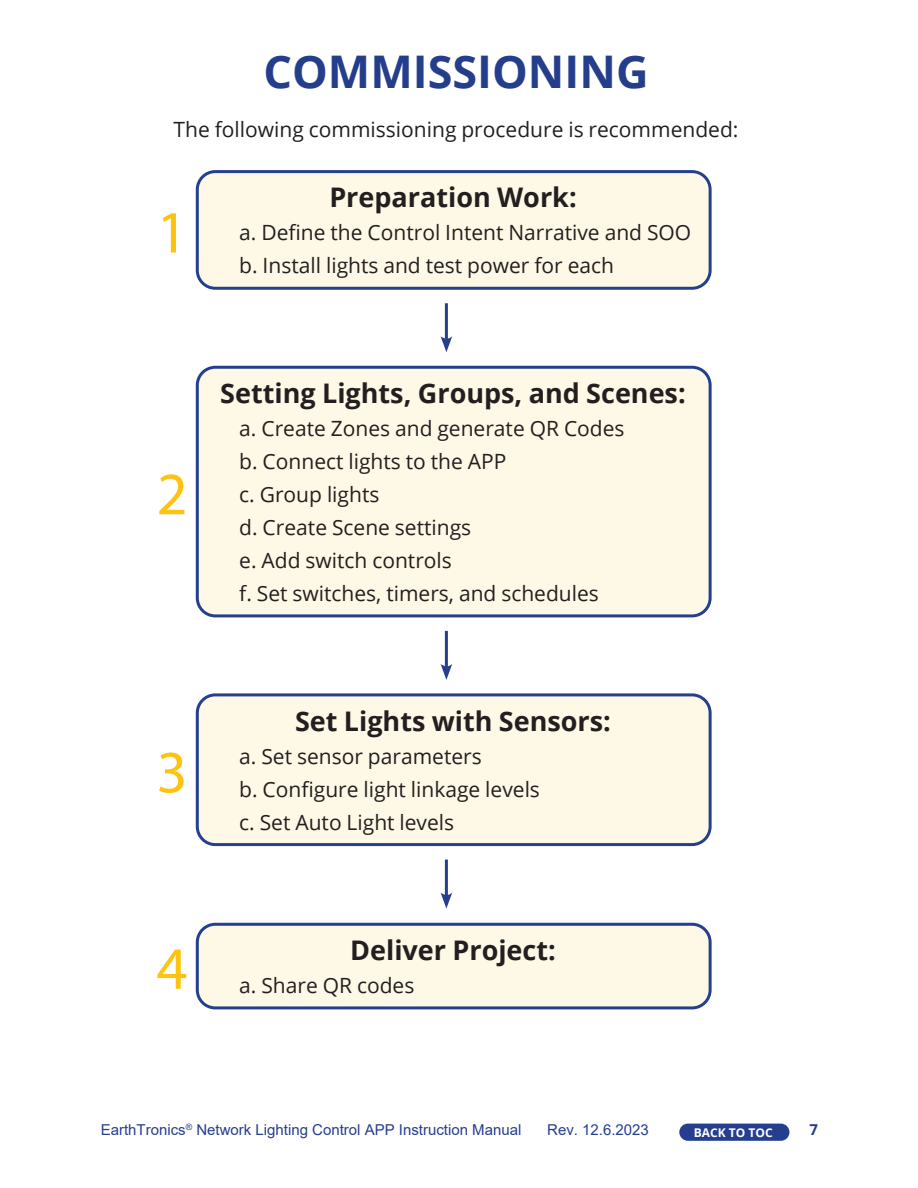
<style>
.page{position:relative;width:918px;height:1188px;background:#fff}
.page>*{position:absolute;margin:0;border:0;box-sizing:border-box;transform-origin:0 0}
.t1{font:60.45px "Myriad Pro";color:#fec210}
.Heading_H1{font:700 45px "Open Sans";color:#243e8c}
.Body_11_16{font:700 27px "Open Sans";color:#231f20}
.Body_11_16-2{font:21px "Open Sans";color:#231f20}
.t2{font:15px "Arial";color:#253f8e}
.t3{font:700 15px "Open Sans";color:#253f8e}
.t4{font:700 12px "Open Sans";color:#fff}
</style>
<div class="page">
<div style="left:679px;top:1124px;width:110px;height:17px;background:#253f8e;border-radius:9px"></div>
<div style="left:197px;top:172px;width:513px;height:116px;background:#fef8e6;border-radius:18px"></div>
<div style="left:196px;top:170px;width:516px;height:120px;border:3px solid #253f8e;border-radius:18px"></div>
<div style="left:197px;top:367px;width:513px;height:249px;background:#fef8e6;border-radius:18px"></div>
<div style="left:196px;top:366px;width:516px;height:251px;border:3px solid #253f8e;border-radius:18px"></div>
<div style="left:197px;top:695px;width:513px;height:150px;background:#fef8e6;border-radius:18px"></div>
<div style="left:196px;top:693px;width:516px;height:153px;border:3px solid #253f8e;border-radius:18px"></div>
<div style="left:197px;top:924px;width:513px;height:84px;background:#fef8e6;border-radius:18px"></div>
<div style="left:196px;top:923px;width:516px;height:86px;border:3px solid #253f8e;border-radius:18px"></div>
<hr style="left:445px;top:303px;width:3px;height:39px;background:#253f8e">
<svg style="left:441px;top:336px;width:11px;height:16px"></svg>
<hr style="left:445px;top:631px;width:3px;height:39px;background:#253f8e">
<svg style="left:441px;top:664px;width:11px;height:16px"></svg>
<hr style="left:445px;top:860px;width:3px;height:38px;background:#253f8e">
<svg style="left:441px;top:892px;width:11px;height:17px"></svg>
<p class="Heading_H1" style="left:263px;top:40px;width:387px">COMMISSIONING</p>
<p class="Body_11_16-2" style="left:174px;top:115px;width:566px">The following commissioning procedure is recommended:</p>
<p class="t1" style="left:157px;top:195px;width:32px">1</p>
<p class="Body_11_16" style="left:329px;top:178px;width:249px">Preparation Work:</p>
<p class="Body_11_16-2" style="left:239px;top:218px;width:454px">a. Define the Control Intent Narrative and SOO</p>
<p class="Body_11_16-2" style="left:239px;top:251px;width:376px">b. Install lights and test power for each</p>
<p class="t1" style="left:157px;top:457px;width:32px">2</p>
<p class="Body_11_16" style="left:220px;top:374px;width:467px">Setting Lights, Groups, and Scenes:</p>
<p class="Body_11_16-2" style="left:239px;top:414px;width:387px">a. Create Zones and generate QR Codes</p>
<p class="Body_11_16-2" style="left:239px;top:447px;width:269px">b. Connect lights to the APP</p>
<p class="Body_11_16-2" style="left:239px;top:480px;width:142px">c. Group lights</p>
<p class="Body_11_16-2" style="left:239px;top:513px;width:233px">d. Create Scene settings</p>
<p class="Body_11_16-2" style="left:239px;top:546px;width:214px">e. Add switch controls</p>
<p class="Body_11_16-2" style="left:239px;top:579px;width:361px">f. Set switches, timers, and schedules</p>
<p class="t1" style="left:157px;top:735px;width:32px">3</p>
<p class="t1" style="left:157px;top:931px;width:32px">4</p>
<p class="Body_11_16" style="left:295px;top:702px;width:317px">Set Lights with Sensors:</p>
<p class="Body_11_16-2" style="left:239px;top:742px;width:244px">a. Set sensor parameters</p>
<p class="Body_11_16-2" style="left:239px;top:775px;width:302px">b. Configure light linkage levels</p>
<p class="Body_11_16-2" style="left:239px;top:808px;width:216px">c. Set Auto Light levels</p>
<p class="Body_11_16" style="left:350px;top:931px;width:207px">Deliver Project:</p>
<p class="Body_11_16-2" style="left:239px;top:971px;width:177px">a. Share QR codes</p>
<p class="t2" style="left:101px;top:1120px;width:422px">EarthTronics<sup>®</sup> Network Lighting Control APP Instruction Manual</p>
<p class="t2" style="left:547px;top:1120px;width:103px">Rev. 12.6.2023</p>
<p class="t4" style="left:694px;top:1124px;width:80px">BACK TO TOC</p>
<p class="t3" style="left:810px;top:1119px;width:10px">7</p>
</div>
